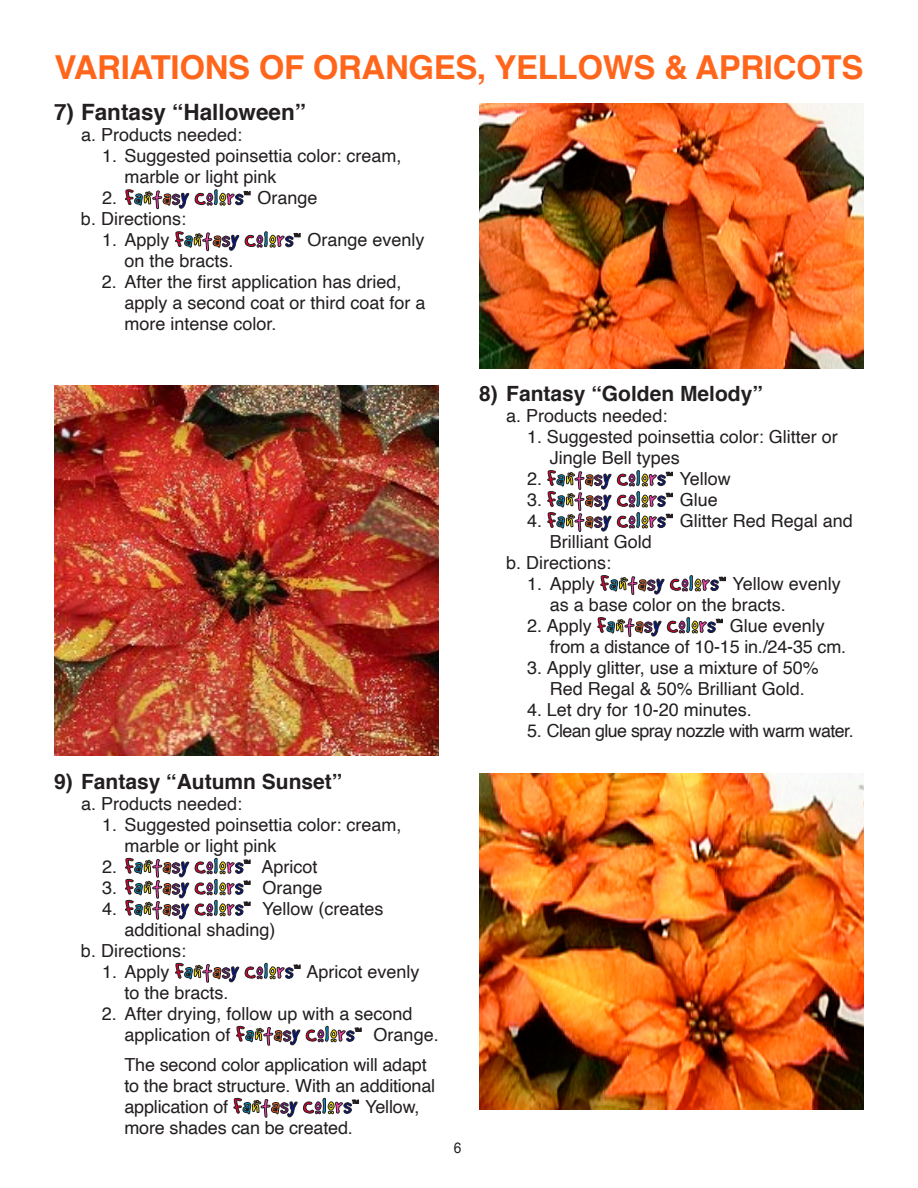
<style>
.page{position:relative;width:918px;height:1188px;background:#fff}
.page>*{position:absolute;margin:0;border:0;box-sizing:border-box;transform-origin:0 0}
.t1{font:700 33px "Helvetica";letter-spacing:-.01em;color:#ff661c}
.t2{font:700 22.5px "Helvetica";color:#231f20}
.t3{font:700 21px "Helvetica";color:#231f20}
.t4{font:18px/21px "Helvetica";color:#231f20}
.t5{font:18px "Helvetica";letter-spacing:-.03em;color:#231f20}
.t6{font:15px "Helvetica";color:#231f20;scale:.91 1}
</style>
<div class="page">
<img style="left:479px;top:103px;width:385px;height:265px">
<svg style="left:195px;top:189px;width:56px;height:17px"></svg>
<svg style="left:125px;top:189px;width:64px;height:20px"></svg>
<svg style="left:245px;top:231px;width:56px;height:17px"></svg>
<svg style="left:175px;top:231px;width:64px;height:20px"></svg>
<img style="left:479px;top:773px;width:385px;height:337px">
<svg style="left:195px;top:858px;width:56px;height:58px"></svg>
<svg style="left:125px;top:858px;width:64px;height:62px"></svg>
<svg style="left:245px;top:963px;width:56px;height:16px"></svg>
<svg style="left:175px;top:963px;width:64px;height:20px"></svg>
<svg style="left:306px;top:1026px;width:56px;height:16px"></svg>
<svg style="left:236px;top:1026px;width:64px;height:20px"></svg>
<svg style="left:303px;top:1098px;width:56px;height:16px"></svg>
<svg style="left:233px;top:1098px;width:64px;height:20px"></svg>
<svg style="left:617px;top:470px;width:56px;height:58px"></svg>
<svg style="left:547px;top:470px;width:64px;height:62px"></svg>
<svg style="left:670px;top:575px;width:56px;height:16px"></svg>
<svg style="left:600px;top:575px;width:64px;height:20px"></svg>
<svg style="left:667px;top:617px;width:56px;height:16px"></svg>
<svg style="left:597px;top:617px;width:64px;height:20px"></svg>
<img style="left:54px;top:385px;width:385px;height:371px">
<h1 class="t1" style="left:55px;top:41px;width:810px">VARIATIONS OF ORANGES, YELLOWS &amp; APRICOTS</h1>
<p class="t2" style="left:54px;top:94px;width:254px">7) Fantasy “Halloween”</p>
<p class="t4" style="left:81px;top:125px;width:163px">a. Products needed:</p>
<p class="t4" style="left:102px;top:146px;width:301px">1. Suggested poinsettia color: cream,</p>
<p class="t4" style="left:125px;top:167px;width:154px">marble or light pink</p>
<p class="t4" style="left:102px;top:188px;width:17px">2.</p>
<p class="t4" style="left:258px;top:188px;width:62px">Orange</p>
<p class="t4" style="left:81px;top:209px;width:107px">b. Directions:</p>
<p class="t4" style="left:102px;top:230px;width:69px">1. Apply</p>
<p class="t4" style="left:308px;top:230px;width:119px">Orange evenly</p>
<p class="t4" style="left:124px;top:251px;width:111px">on the bracts.</p>
<p class="t4" style="left:124px;top:272px;width:303px;text-indent:-22px">2. After the first application has dried, apply a second coat or third coat for a more intense color.</p>
<p class="t3" style="left:54px;top:764px;width:290px">9) Fantasy “Autumn Sunset”</p>
<p class="t4" style="left:81px;top:794px;width:163px">a. Products needed:</p>
<p class="t4" style="left:102px;top:815px;width:301px">1. Suggested poinsettia color: cream,</p>
<p class="t4" style="left:125px;top:836px;width:154px">marble or light pink</p>
<p class="t4" style="left:102px;top:857px;width:17px">2.</p>
<p class="t4" style="left:262px;top:857px;width:58px">Apricot</p>
<p class="t4" style="left:102px;top:878px;width:17px">3.</p>
<p class="t4" style="left:263px;top:878px;width:62px">Orange</p>
<p class="t4" style="left:102px;top:899px;width:17px">4.</p>
<p class="t4" style="left:262px;top:899px;width:123px">Yellow (creates</p>
<p class="t4" style="left:125px;top:920px;width:153px">additional shading)</p>
<p class="t4" style="left:81px;top:941px;width:107px">b. Directions:</p>
<p class="t4" style="left:102px;top:962px;width:69px">1. Apply</p>
<p class="t4" style="left:307px;top:962px;width:115px">Apricot evenly</p>
<p class="t4" style="left:124px;top:983px;width:106px">to the bracts.</p>
<p class="t4" style="left:124px;top:1004px;width:290px;text-indent:-22px">2. After drying, follow up with a second application of</p>
<p class="t4" style="left:125px;top:1020px;width:316px;line-height:30px;text-indent:249px">Orange.<br>The second color application will adapt</p>
<p class="t4" style="left:125px;top:1076px;width:312px">to the bract structure. With an additional application of</p>
<p class="t4" style="left:365px;top:1097px;width:56px">Yellow,</p>
<p class="t4" style="left:125px;top:1118px;width:230px">more shades can be created.</p>
<p class="t6" style="left:454px;top:1136px;width:10px">6</p>
<p class="t3" style="left:479px;top:377px;width:285px">8) Fantasy “Golden Melody”</p>
<p class="t4" style="left:506px;top:406px;width:163px">a. Products needed:</p>
<p class="t4" style="left:527px;top:427px;width:312px">1. Suggested poinsettia color: Glitter or</p>
<p class="t4" style="left:550px;top:448px;width:132px">Jingle Bell types</p>
<p class="t4" style="left:527px;top:469px;width:17px">2.</p>
<p class="t4" style="left:680px;top:469px;width:53px">Yellow</p>
<p class="t4" style="left:527px;top:490px;width:17px">3.</p>
<p class="t4" style="left:680px;top:490px;width:40px">Glue</p>
<p class="t4" style="left:527px;top:511px;width:17px">4.</p>
<p class="t4" style="left:680px;top:511px;width:175px">Glitter Red Regal and</p>
<p class="t4" style="left:506px;top:532px;width:147px;text-indent:44px">Brilliant Gold b. Directions:</p>
<p class="t4" style="left:527px;top:574px;width:69px">1. Apply</p>
<p class="t4" style="left:550px;top:574px;width:293px;text-indent:183px">Yellow evenly as a base color on the bracts.</p>
<p class="t4" style="left:527px;top:616px;width:66px">2. Apply</p>
<p class="t4" style="left:550px;top:616px;width:298px;text-indent:180px">Glue evenly from a distance of 10-15 in./24-35 cm.</p>
<p class="t4" style="left:527px;top:658px;width:293px;text-align:center">3. Apply glitter, use a mixture of 50%<br>Red Regal &amp; 50% Brilliant Gold.</p>
<p class="t4" style="left:527px;top:700px;width:226px">4. Let dry for 10-20 minutes.</p>
<p class="t5" style="left:527px;top:717px;width:328px">5. Clean glue spray nozzle with warm water.</p>
</div>
